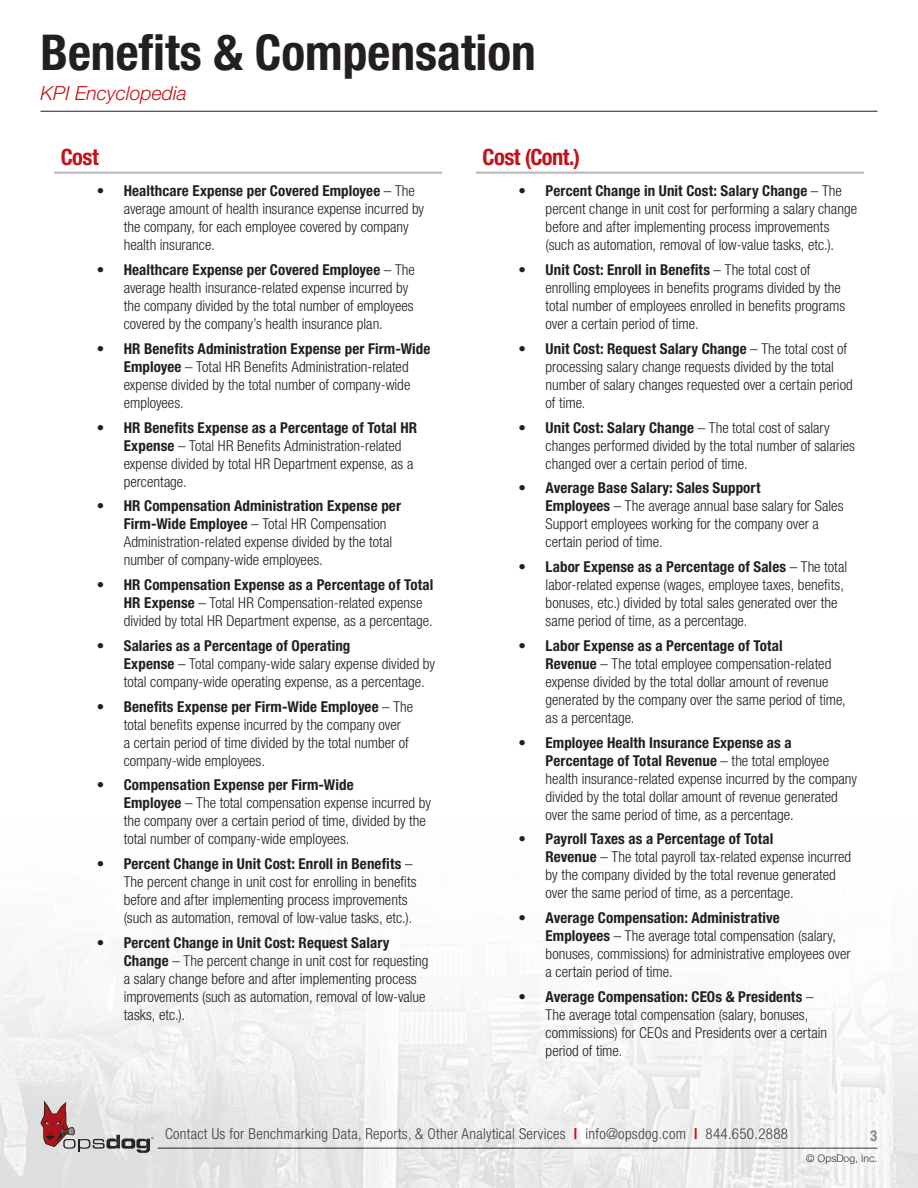
<style>
.page{position:relative;width:918px;height:1188px;background:#fff}
.page>*{position:absolute;margin:0;border:0;box-sizing:border-box;transform-origin:0 0}
.t1{font:700 condensed 49.5px "Helvetica Neue LT Pro";color:#231f20}
.t2{font:700 condensed 22.5px "Helvetica Neue LT Pro";letter-spacing:-.025em;color:#c4121a}
.t3{font:italic 300 19.5px "Helvetica Neue LT Pro";color:#c4121a}
.t4{font:300 condensed 15px/18px "Helvetica Neue LT Pro";color:#231f20}
.t5{font:300 condensed 15px "Helvetica Neue LT Pro";letter-spacing:.02em;color:#3e3e3f}
.t6{font:700 condensed 15px "Helvetica Neue LT Pro";color:#808285}
.t7{font:300 10.5px "Helvetica Neue LT Pro";color:#231f20}
.s1{font-weight:700}
.s2{font-weight:700;color:#c4121a}
</style>
<div class="page">
<hr style="left:40px;top:111px;width:838px;height:1px;background:#231f20">
<img style="left:0;top:957px;width:918px;height:231px">
<hr style="left:54px;top:172px;width:388px;height:2px;background:#bcbdc0">
<hr style="left:476px;top:172px;width:388px;height:2px;background:#bcbdc0">
<h1 class="t1" style="left:40px;top:22px;width:497px">Benefits &amp; Compensation</h1>
<h3 class="t3" style="left:40px;top:82px;width:148px">KPI Encyclopedia</h3>
<h2 class="t2" style="left:61px;top:143px;width:39px">Cost</h2>
<p class="t4" style="left:124px;top:182px;width:302px;text-indent:-27px"><span class="s1">• Healthcare Expense per Covered Employee</span> – The average amount of health insurance expense incurred by the company, for each employee covered by company health insurance.</p>
<p class="t4" style="left:124px;top:261px;width:293px;text-indent:-27px"><span class="s1">• Healthcare Expense per Covered Employee</span> – The average health insurance-related expense incurred by the company divided by the total number of employees covered by the company’s health insurance plan.</p>
<p class="t4" style="left:124px;top:339px;width:308px;text-indent:-27px"><span class="s1">• HR Benefits Administration Expense per Firm-Wide Employee</span> – Total HR Benefits Administration-related expense divided by the total number of company-wide employees.</p>
<p class="t4" style="left:124px;top:418px;width:295px;text-indent:-27px"><span class="s1">• HR Benefits Expense as a Percentage of Total HR Expense</span> – Total HR Benefits Administration-related expense divided by total HR Department expense, as a percentage.</p>
<p class="t4" style="left:124px;top:497px;width:279px;text-indent:-27px"><span class="s1">• HR Compensation Administration Expense per Firm-Wide Employee</span> – Total HR Compensation Administration-related expense divided by the total number of company-wide employees.</p>
<p class="t4" style="left:124px;top:576px;width:311px;text-indent:-27px"><span class="s1">• HR Compensation Expense as a Percentage of Total<br>HR Expense</span> – Total HR Compensation-related expense divided by total HR Department expense, as a percentage.</p>
<p class="t4" style="left:124px;top:636px;width:313px;text-indent:-27px"><span class="s1">• Salaries as a Percentage of Operating<br>Expense</span> – Total company-wide salary expense divided by total company-wide operating expense, as a percentage.</p>
<p class="t4" style="left:124px;top:697px;width:291px;text-indent:-27px"><span class="s1">• Benefits Expense per Firm-Wide Employee</span> – The total benefits expense incurred by the company over<br>a certain period of time divided by the total number of company-wide employees.</p>
<p class="t4" style="left:124px;top:776px;width:309px;text-indent:-27px"><span class="s1">• Compensation Expense per Firm-Wide<br>Employee</span> – The total compensation expense incurred by the company over a certain period of time, divided by the total number of company-wide employees.</p>
<p class="t4" style="left:124px;top:855px;width:295px;text-indent:-27px"><span class="s1">• Percent Change in Unit Cost: Enroll in Benefits</span> – The percent change in unit cost for enrolling in benefits before and after implementing process improvements (such as automation, removal of low-value tasks, etc.).</p>
<p class="t4" style="left:124px;top:933px;width:306px;text-indent:-27px"><span class="s1">• Percent Change in Unit Cost: Request Salary Change</span> – The percent change in unit cost for requesting a salary change before and after implementing process improvements (such as automation, removal of low-value tasks, etc.).</p>
<h2 class="t2" style="left:483px;top:143px;width:99px">Cost (Cont.)</h2>
<p class="t4" style="left:546px;top:182px;width:313px;text-indent:-27px"><span class="s1">• Percent Change in Unit Cost: Salary Change</span> – The percent change in unit cost for performing a salary change before and after implementing process improvements (such as automation, removal of low-value tasks, etc.).</p>
<p class="t4" style="left:546px;top:261px;width:301px;text-indent:-27px"><span class="s1">• Unit Cost: Enroll in Benefits</span> – The total cost of enrolling employees in benefits programs divided by the total number of employees enrolled in benefits programs over a certain period of time.</p>
<p class="t4" style="left:546px;top:339px;width:309px;text-indent:-27px"><span class="s1">• Unit Cost: Request Salary Change</span> – The total cost of processing salary change requests divided by the total number of salary changes requested over a certain period of time.</p>
<p class="t4" style="left:546px;top:418px;width:311px;text-indent:-27px"><span class="s1">• Unit Cost: Salary Change</span> – The total cost of salary changes performed divided by the total number of salaries changed over a certain period of time.</p>
<p class="t4" style="left:546px;top:479px;width:299px;text-indent:-27px"><span class="s1">• Average Base Salary: Sales Support<br>Employees</span> – The average annual base salary for Sales Support employees working for the company over a certain period of time.</p>
<p class="t4" style="left:546px;top:558px;width:303px;text-indent:-27px"><span class="s1">• Labor Expense as a Percentage of Sales</span> – The total labor-related expense (wages, employee taxes, benefits, bonuses, etc.) divided by total sales generated over the same period of time, as a percentage.</p>
<p class="t4" style="left:546px;top:636px;width:302px;text-indent:-27px"><span class="s1">• Labor Expense as a Percentage of Total<br>Revenue</span> – The total employee compensation-related expense divided by the total dollar amount of revenue generated by the company over the same period of time, as a percentage.</p>
<p class="t4" style="left:546px;top:733px;width:313px;text-indent:-27px"><span class="s1">• Employee Health Insurance Expense as a Percentage of Total Revenue</span> – the total employee health insurance-related expense incurred by the company divided by the total dollar amount of revenue generated over the same period of time, as a percentage.</p>
<p class="t4" style="left:546px;top:830px;width:307px;text-indent:-27px"><span class="s1">• Payroll Taxes as a Percentage of Total<br>Revenue</span> – The total payroll tax-related expense incurred by the company divided by the total revenue generated over the same period of time, as a percentage.</p>
<p class="t4" style="left:546px;top:909px;width:306px;text-indent:-27px"><span class="s1">• Average Compensation: Administrative<br>Employees</span> – The average total compensation (salary, bonuses, commissions) for administrative employees over a certain period of time.</p>
<p class="t4" style="left:546px;top:987px;width:283px;text-indent:-27px"><span class="s1">• Average Compensation: CEOs &amp; Presidents</span> – The average total compensation (salary, bonuses, commissions) for CEOs and Presidents over a certain period of time.</p>
<p class="t5" style="left:165px;top:1125px;width:624px">Contact Us for Benchmarking Data, Reports, &amp; Other Analytical Services <span class="s2">|</span> info@opsdog.com <span class="s2">|</span> 844.650.2888</p>
<p class="t6" style="left:870px;top:1126px;width:9px">3</p>
<p class="t7" style="left:806px;top:1152px;width:73px">© OpsDog, Inc.</p>
</div>
